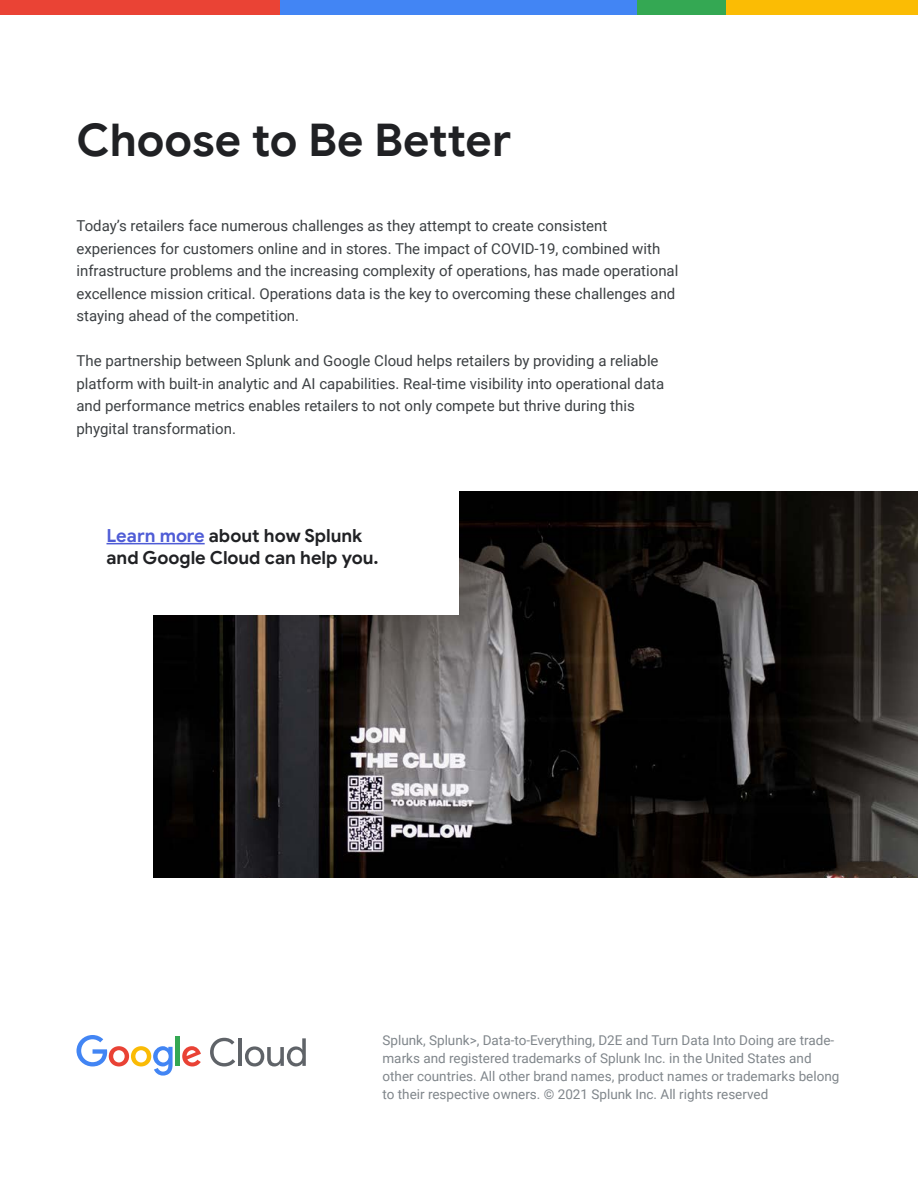
<style>
.page{position:relative;width:918px;height:1188px;background:#fff}
.page>*{position:absolute;margin:0;border:0;box-sizing:border-box;transform-origin:0 0}
.t1{font:700 45px "Google Sans";letter-spacing:-.005em;color:#202124}
.t2{font:700 18px/22.5px "Google Sans";color:#202124}
.t3{font:15px/22.5px "Roboto";color:#3c4043}
.t4{font:13.5px/18px "Roboto";color:#80868b}
.s1{color:#4f5cd6}
</style>
<div class="page">
<svg style="left:76px;top:1035px;width:97px;height:41px"></svg>
<hr style="left:176px;top:1036px;width:4px;height:30px;background:#34a853">
<svg style="left:182px;top:1046px;width:19px;height:20px"></svg>
<svg style="left:210px;top:1038px;width:25px;height:28px"></svg>
<hr style="left:238px;top:1038px;width:4px;height:28px;background:#5f6368">
<svg style="left:245px;top:1038px;width:61px;height:28px"></svg>
<img style="left:153px;top:491px;width:765px;height:387px">
<div style="left:62px;top:473px;width:397px;height:142px;background:#fff"></div>
<hr style="left:106px;top:543px;width:99px;height:1px;background:#4f5cd6">
<div style="left:0;top:0;width:281px;height:15px;background:#ea4335"></div>
<div style="left:281px;top:0;width:356px;height:15px;background:#4285f4"></div>
<div style="left:637px;top:0;width:90px;height:15px;background:#34a853"></div>
<div style="left:727px;top:0;width:191px;height:15px;background:#fbbc04"></div>
<h1 class="t1" style="left:76px;top:112px;width:436px">Choose to Be Better</h1>
<p class="t3" style="left:76px;top:214px;width:603px">Today’s retailers face numerous challenges as they attempt to create consistent experiences for customers online and in stores. The impact of COVID-19, combined with infrastructure problems and the increasing complexity of operations, has made operational excellence mission critical. Operations data is the key to overcoming these challenges and staying ahead of the competition.</p>
<p class="t3" style="left:76px;top:349px;width:589px">The partnership between Splunk and Google Cloud helps retailers by providing a reliable platform with built-in analytic and AI capabilities. Real-time visibility into operational data and performance metrics enables retailers to not only compete but thrive during this phygital transformation.</p>
<p class="t2" style="left:106px;top:524px;width:274px"><span class="s1">Learn more</span> about how Splunk and Google Cloud can help you.</p>
<p class="t4" style="left:382px;top:1031px;width:458px">Splunk, Splunk&gt;, Data-to-Everything, D2E and Turn Data Into Doing are trade&shy;marks and registered trademarks of Splunk Inc. in the United States and other countries. All other brand names, product names or trademarks belong to their respective owners. © 2021 Splunk Inc. All rights reserved</p>
</div>
